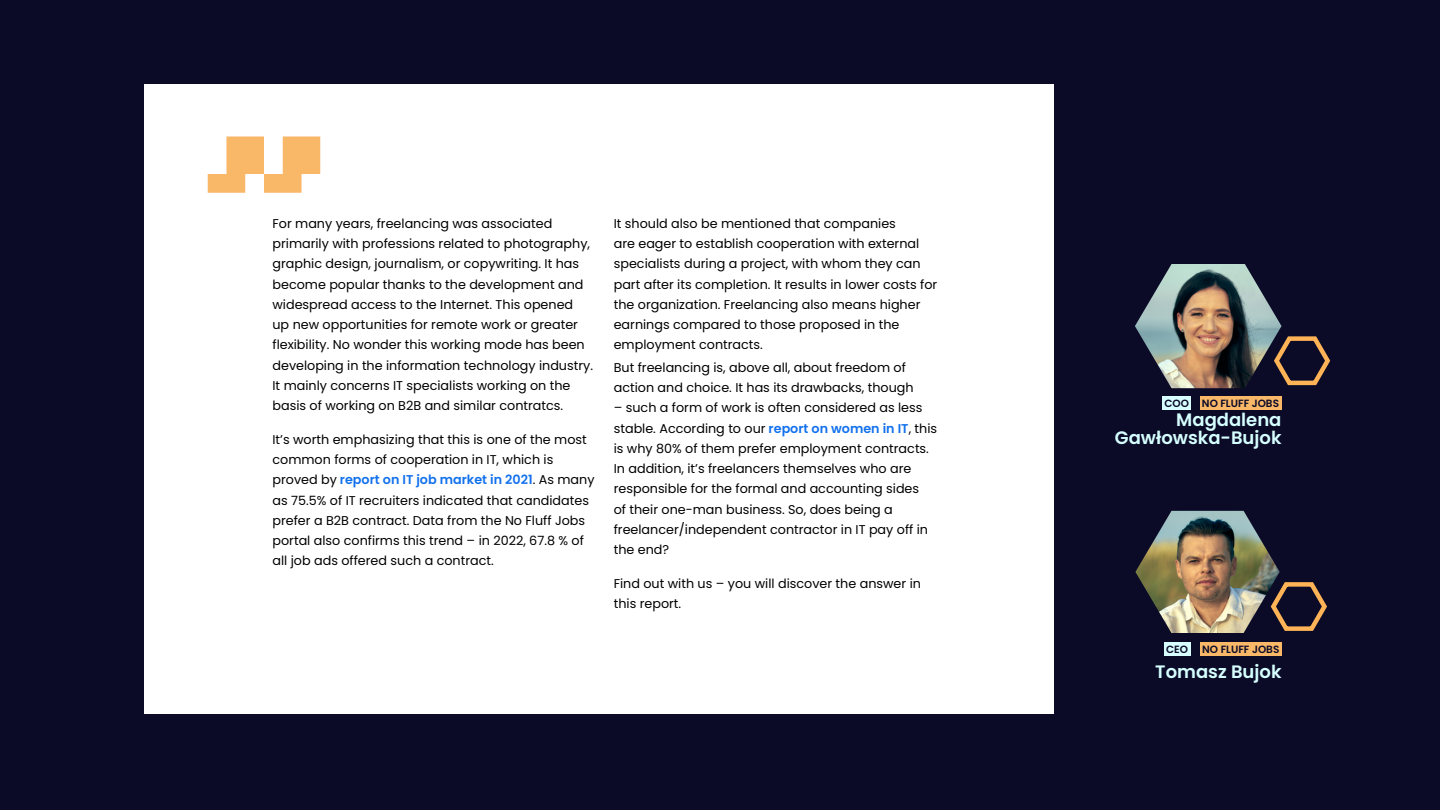
<style>
.page{position:relative;width:1440px;height:810px;background:#0b0b28}
.page>*{position:absolute;margin:0;border:0;box-sizing:border-box;transform-origin:0 0}
.t1{font:150px "Dogica Pixel Bold";color:#f9b768}
.t2{font:600 18px/18px "Poppins";color:#d6ffff;text-align:right}
.t3{font:12.75px/20.2px "Poppins";color:#000}
.t4{font:600 10.5px "Poppins";color:#0b0b28}
.s1{font-weight:600;color:#1271ed}
</style>
<div class="page">
<div style="left:144px;top:84px;width:910px;height:630px;background:#fff"></div>
<div style="left:1162px;top:396px;width:29px;height:13px;background:#d7ffff"></div>
<div style="left:1200px;top:396px;width:81px;height:13px;background:#f9b768"></div>
<img style="left:1135px;top:264px;width:147px;height:124px">
<div style="left:1164px;top:642px;width:26px;height:13px;background:#d7ffff"></div>
<div style="left:1200px;top:642px;width:82px;height:13px;background:#f9b768"></div>
<img style="left:1135px;top:511px;width:145px;height:122px">
<svg style="left:1271px;top:332px;width:60px;height:55px"></svg>
<svg style="left:1268px;top:578px;width:59px;height:55px"></svg>
<h1 class="t1" style="left:189px;top:43px;width:151px">„</h1>
<p class="t3" style="left:273px;top:213px;width:322px">For many years, freelancing was associated primarily with professions related to photography, graphic design, journalism, or copywriting. It has become popular thanks to the development and widespread access to the Internet. This opened up new opportunities for remote work or greater flexibility. No wonder this working mode has been developing in the information technology industry.<br>It mainly concerns IT specialists working on the basis of working on B2B and similar contratcs.</p>
<p class="t3" style="left:273px;top:429px;width:324px">It’s worth emphasizing that this is one of the most common forms of cooperation in IT, which is proved by <span class="s1">report on IT job market in 2021</span>. As many as 75.5% of IT recruiters indicated that candidates prefer a B2B contract. Data from the No Fluff Jobs portal also confirms this trend – in 2022, 67.8 % of all job ads offered such a contract.</p>
<p class="t3" style="left:614px;top:213px;width:325px">It should also be mentioned that companies<br>are eager to establish cooperation with external specialists during a project, with whom they can part after its completion. It results in lower costs for the organization. Freelancing also means higher earnings compared to those proposed in the employment contracts.</p>
<p class="t3" style="left:614px;top:357px;width:301px">But freelancing is, above all, about freedom of action and choice. It has its drawbacks, though</p>
<p class="t3" style="left:614px;top:398px;width:325px">– such a form of work is often considered as less stable. According to our <span class="s1">report on women in IT</span>, this is why 80% of them prefer employment contracts.<br>In addition, it’s freelancers themselves who are responsible for the formal and accounting sides<br>of their one-man business. So, does being a freelancer/independent contractor in IT pay off in the end?</p>
<p class="t3" style="left:614px;top:573px;width:309px">Find out with us – you will discover the answer in this report.</p>
<p class="t4" style="left:1165px;top:398px;width:116px">COO NO FLUFF JOBS</p>
<h2 class="t2" style="left:1115px;top:411px;width:168px">Magdalena<br>Gawłowska-Bujok</h2>
<p class="t4" style="left:1166px;top:643px;width:23px">CEO</p>
<p class="t4" style="left:1202px;top:643px;width:79px">NO FLUFF JOBS</p>
<h2 class="t2" style="left:1155px;top:663px;width:128px">Tomasz Bujok</h2>
</div>
